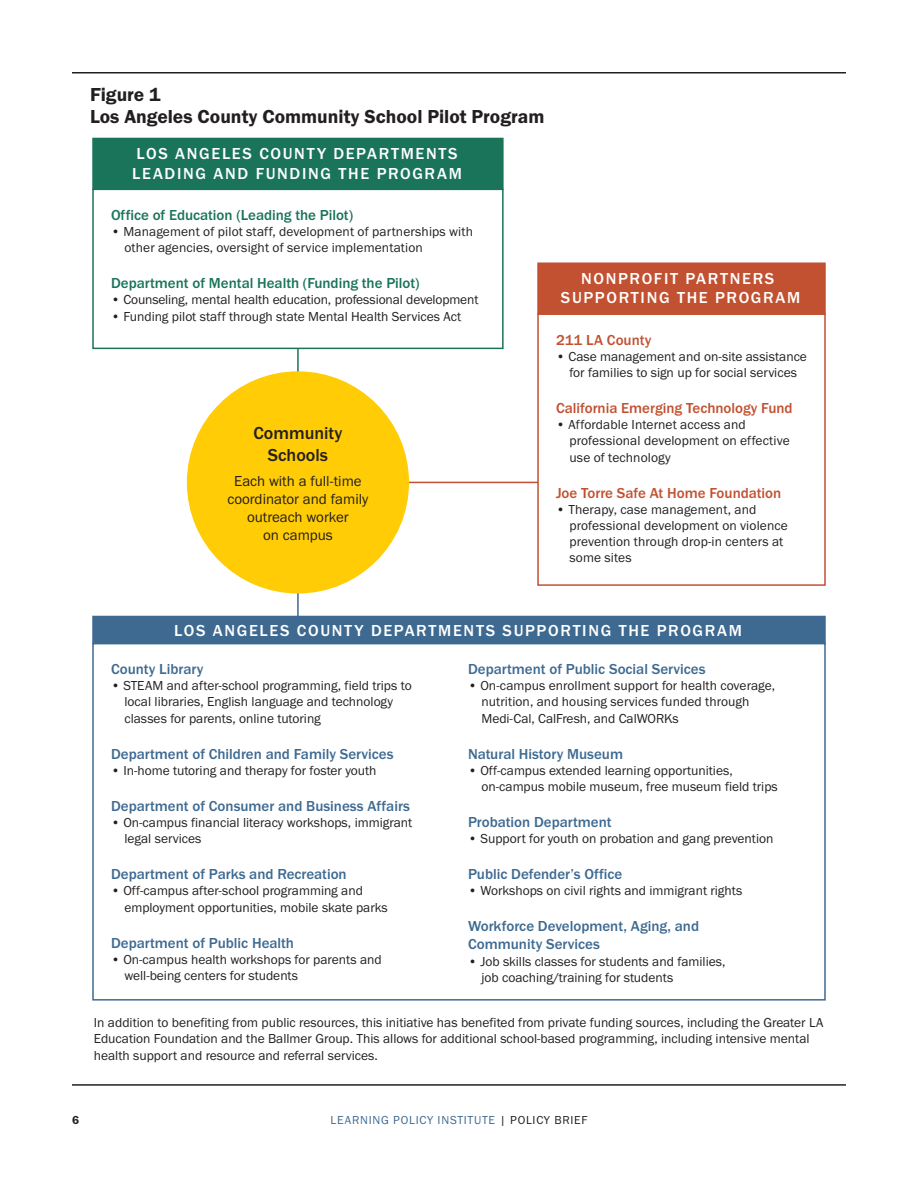
<style>
.page{position:relative;width:918px;height:1188px;background:#fff}
.page>*{position:absolute;margin:0;border:0;box-sizing:border-box;transform-origin:0 0}
.t1{font:19.5px/22.5px "Franklin Gothic URW Dem";color:#231f20}
.t2{font:500 18px/21.6px "Franklin Gothic URW";color:#231f20;text-align:center}
.t3{font:500 16.5px/19.8px "Franklin Gothic URW";letter-spacing:.1em;color:#fff;text-align:center}
.t4{font:500 15px/18px "Franklin Gothic URW";color:#3e6a91}
.t5{font:500 15px "Franklin Gothic URW";color:#1a745a}
.t6{font:500 15px "Franklin Gothic URW";color:#c15131}
.t7{font:15px/18px "Franklin Gothic URW Boo";color:#231f20;text-align:center}
.t8{font:13.5px/16.2px "Franklin Gothic URW Boo";color:#231f20}
.t9{font:12px "Franklin Gothic URW Boo";letter-spacing:.06em;color:#3e6a91}
.t10{font:12px "Franklin Gothic URW Dem";color:#231f20}
.s1{color:#231f20}
</style>
<div class="page">
<hr style="left:72px;top:72px;width:774px;height:2px;background:#231f20">
<hr style="left:72px;top:1084px;width:774px;height:2px;background:#231f20">
<hr style="left:397px;top:482px;width:141px;height:1px;background:#c15131">
<div style="left:537px;top:313px;width:289px;height:273px;border:2px solid #c15131"></div>
<div style="left:538px;top:263px;width:287px;height:51px;background:#c15131"></div>
<div style="left:537px;top:263px;width:289px;height:52px;border:2px solid #c15131"></div>
<hr style="left:297px;top:576px;width:2px;height:76px;background:#3e6a91">
<hr style="left:297px;top:313px;width:2px;height:76px;background:#1a745a">
<div style="left:187px;top:371px;width:222px;height:222px;background:#ffcc06;border-radius:50%"></div>
<div style="left:92px;top:643px;width:734px;height:358px;border:2px solid #3e6a91"></div>
<div style="left:93px;top:616px;width:732px;height:27px;background:#3e6a91"></div>
<div style="left:92px;top:616px;width:734px;height:28px;border:2px solid #3e6a91"></div>
<div style="left:93px;top:189px;width:410px;height:159px;background:#fff"></div>
<div style="left:92px;top:189px;width:412px;height:160px;border:2px solid #1a745a"></div>
<div style="left:93px;top:138px;width:410px;height:51px;background:#1a745a"></div>
<div style="left:92px;top:138px;width:412px;height:52px;border:2px solid #1a745a"></div>
<h1 class="t1" style="left:90px;top:82px;width:456px">Figure 1<br>Los Angeles County Community School Pilot Program</h1>
<p class="t3" style="left:132px;top:143px;width:331px;text-align:left">LOS ANGELES COUNTY DEPARTMENTS<br>LEADING AND FUNDING THE PROGRAM</p>
<p class="t5" style="left:111px;top:206px;width:244px">Office of Education (Leading the Pilot)</p>
<p class="t8" style="left:125px;top:223px;width:350px;text-indent:-14px">• Management of pilot staff, development of partnerships with other agencies, oversight of service implementation</p>
<p class="t5" style="left:111px;top:274px;width:310px">Department of Mental Health (Funding the Pilot)</p>
<p class="t8" style="left:111px;top:292px;width:369px">• Counseling, mental health education, professional development</p>
<p class="t8" style="left:111px;top:308px;width:352px">• Funding pilot staff through state Mental Health Services Act</p>
<h2 class="t2" style="left:253px;top:422px;width:91px">Community<br>Schools</h2>
<p class="t7" style="left:227px;top:472px;width:143px">Each with a full-time coordinator and family outreach worker<br>on campus</p>
<p class="t3" style="left:561px;top:268px;width:241px">NONPROFIT PARTNERS<br>SUPPORTING THE PROGRAM</p>
<p class="t6" style="left:556px;top:330px;width:97px">211 LA County</p>
<p class="t8" style="left:556px;top:348px;width:252px;text-align:center">• Case management and on-site assistance for families to sign up for social services</p>
<p class="t6" style="left:556px;top:399px;width:238px">California Emerging Technology Fund</p>
<p class="t8" style="left:570px;top:416px;width:222px;text-indent:-14px">• Affordable Internet access and professional development on effective use of technology</p>
<p class="t6" style="left:556px;top:483px;width:227px">Joe Torre Safe At Home Foundation</p>
<p class="t8" style="left:570px;top:501px;width:220px;text-indent:-14px">• Therapy, case management, and professional development on violence prevention through drop-in centers at some sites</p>
<p class="t3" style="left:174px;top:621px;width:569px">LOS ANGELES COUNTY DEPARTMENTS SUPPORTING THE PROGRAM</p>
<p class="t4" style="left:111px;top:660px;width:94px">County Library</p>
<p class="t8" style="left:125px;top:677px;width:289px;text-indent:-14px">• STEAM and after-school programming, field trips to local libraries, English language and technology classes for parents, online tutoring</p>
<p class="t4" style="left:111px;top:744px;width:284px">Department of Children and Family Services</p>
<p class="t8" style="left:111px;top:762px;width:267px">• In-home tutoring and therapy for foster youth</p>
<p class="t4" style="left:111px;top:797px;width:301px">Department of Consumer and Business Affairs</p>
<p class="t8" style="left:125px;top:814px;width:289px;text-indent:-14px">• On-campus financial literacy workshops, immigrant legal services</p>
<p class="t4" style="left:111px;top:865px;width:237px">Department of Parks and Recreation</p>
<p class="t8" style="left:125px;top:883px;width:265px;text-indent:-14px">• Off-campus after-school programming and employment opportunities, mobile skate parks</p>
<p class="t4" style="left:111px;top:933px;width:185px">Department of Public Health</p>
<p class="t8" style="left:125px;top:951px;width:259px;text-indent:-14px">• On-campus health workshops for parents and well-being centers for students</p>
<p class="t4" style="left:468px;top:660px;width:239px">Department of Public Social Services</p>
<p class="t8" style="left:482px;top:677px;width:295px;text-indent:-14px">• On-campus enrollment support for health coverage, nutrition, and housing services funded through<br>Medi-Cal, CalFresh, and CalWORKs</p>
<p class="t4" style="left:468px;top:744px;width:157px">Natural History Museum</p>
<p class="t8" style="left:482px;top:762px;width:298px;text-indent:-14px">• Off-campus extended learning opportunities, on-campus mobile museum, free museum field trips</p>
<p class="t4" style="left:468px;top:813px;width:145px">Probation Department</p>
<p class="t8" style="left:468px;top:830px;width:307px">• Support for youth on probation and gang prevention</p>
<p class="t4" style="left:468px;top:865px;width:156px">Public Defender’s Office</p>
<p class="t8" style="left:468px;top:883px;width:276px">• Workshops on civil rights and immigrant rights</p>
<p class="t4" style="left:468px;top:917px;width:233px">Workforce Development, Aging, and<br>Community Services</p>
<p class="t8" style="left:482px;top:953px;width:246px;text-indent:-14px">• Job skills classes for students and families, job coaching/training for students</p>
<p class="t8" style="left:94px;top:1014px;width:731px">In addition to benefiting from public resources, this initiative has benefited from private funding sources, including the Greater LA<br>Education Foundation and the Ballmer Group. This allows for additional school-based programming, including intensive mental health support and resource and referral services.</p>
<p class="t10" style="left:72px;top:1113px;width:9px">6</p>
<p class="t9" style="left:330px;top:1113px;width:259px">LEARNING POLICY INSTITUTE <span class="s1">| POLICY BRIEF</span></p>
</div>
